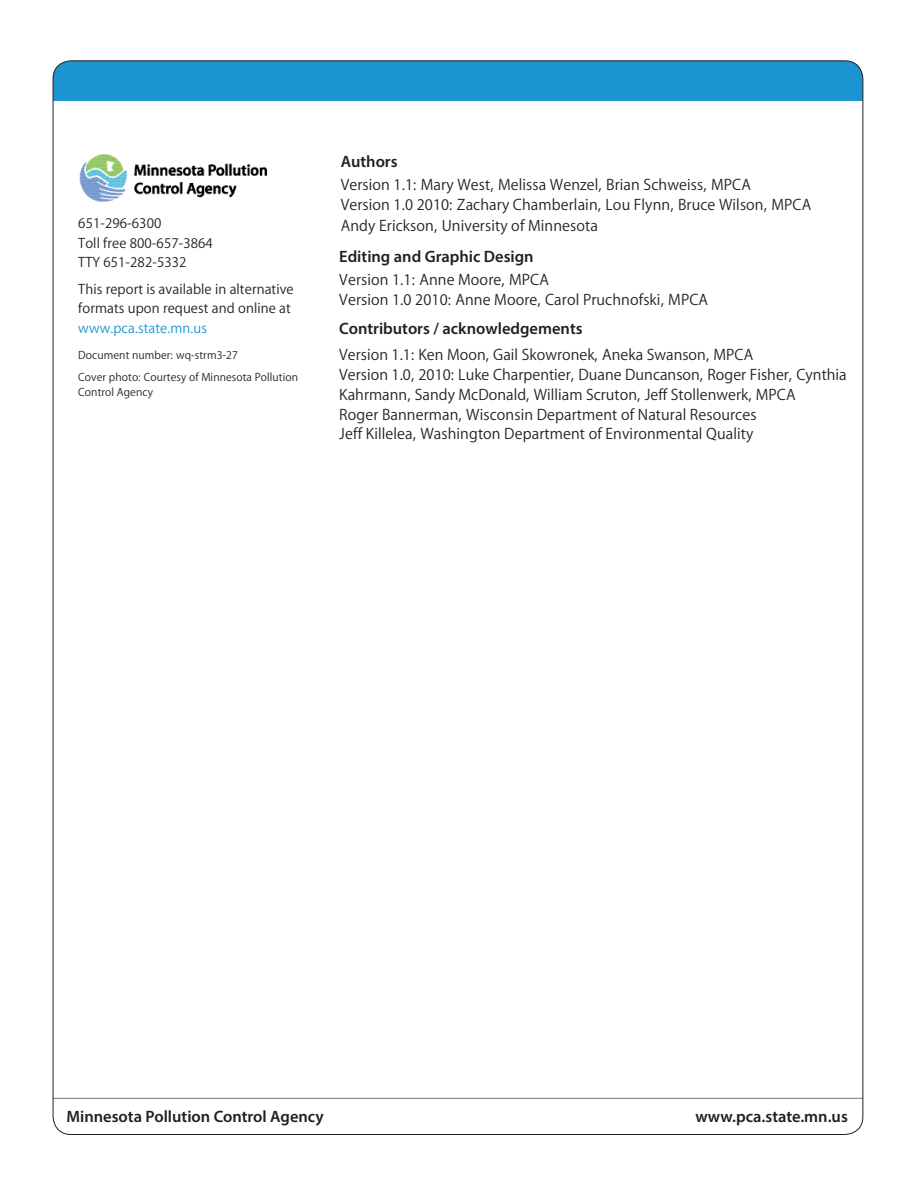
<style>
.page{position:relative;width:918px;height:1188px;background:#fff}
.page>*{position:absolute;margin:0;border:0;box-sizing:border-box;transform-origin:0 0}
.Body_Copy{font:16.5px/19.8px "Myriad PCA Text";color:#231f20}
.text_11{font:600 16.5px "Myriad Pro";color:#231f20}
.Subhead_3_11_SB{font:600 16.5px "Myriad Pro";color:#231f20}
.text_11-2{font:15px/19.5px "Myriad PCA Text";color:#231f20}
.text_11-3{font:12px/15px "Myriad PCA Text";color:#231f20}
.s1{color:#1c94d2}
</style>
<div class="page">
<hr style="left:53px;top:1098px;width:810px;height:1px;background:#74777f">
<div style="left:53px;top:61px;width:810px;height:40px;background:#1c94d2"></div>
<img style="left:79px;top:154px;width:188px;height:48px">
<p class="text_11-2" style="left:78px;top:214px;width:136px">651-296-6300<br>Toll free 800-657-3864<br>TTY 651-282-5332</p>
<p class="text_11-2" style="left:78px;top:280px;width:217px">This report is available in alternative formats upon request and online at <span class="s1">www.pca.state.mn.us</span></p>
<p class="text_11-3" style="left:78px;top:348px;width:161px">Document number: wq-strm3-27</p>
<p class="text_11-3" style="left:78px;top:370px;width:221px">Cover photo: Courtesy of Minnesota Pollution<br>Control Agency</p>
<p class="Subhead_3_11_SB" style="left:341px;top:150px;width:58px">Authors</p>
<p class="Body_Copy" style="left:341px;top:175px;width:472px;line-height:20.4px">Version 1.1: Mary West, Melissa Wenzel, Brian Schweiss, MPCA<br>Version 1.0 2010: Zachary Chamberlain, Lou Flynn, Bruce Wilson, MPCA<br>Andy Erickson, University of Minnesota</p>
<p class="Subhead_3_11_SB" style="left:339px;top:246px;width:196px">Editing and Graphic Design</p>
<p class="Body_Copy" style="left:339px;top:270px;width:371px">Version 1.1: Anne Moore, MPCA<br>Version 1.0 2010: Anne Moore, Carol Pruchnofski, MPCA</p>
<p class="text_11" style="left:339px;top:318px;width:245px">Contributors / acknowledgements</p>
<p class="Body_Copy" style="left:339px;top:346px;width:509px">Version 1.1: Ken Moon, Gail Skowronek, Aneka Swanson, MPCA<br>Version 1.0, 2010: Luke Charpentier, Duane Duncanson, Roger Fisher, Cynthia Kahrmann, Sandy McDonald, William Scruton, Jeff Stollenwerk, MPCA<br>Roger Bannerman, Wisconsin Department of Natural Resources<br>Jeff Killelea, Washington Department of Environmental Quality</p>
<p class="text_11" style="left:66px;top:1106px;width:259px">Minnesota Pollution Control Agency</p>
<p class="text_11" style="left:695px;top:1106px;width:154px">www.pca.state.mn.us</p>
</div>
